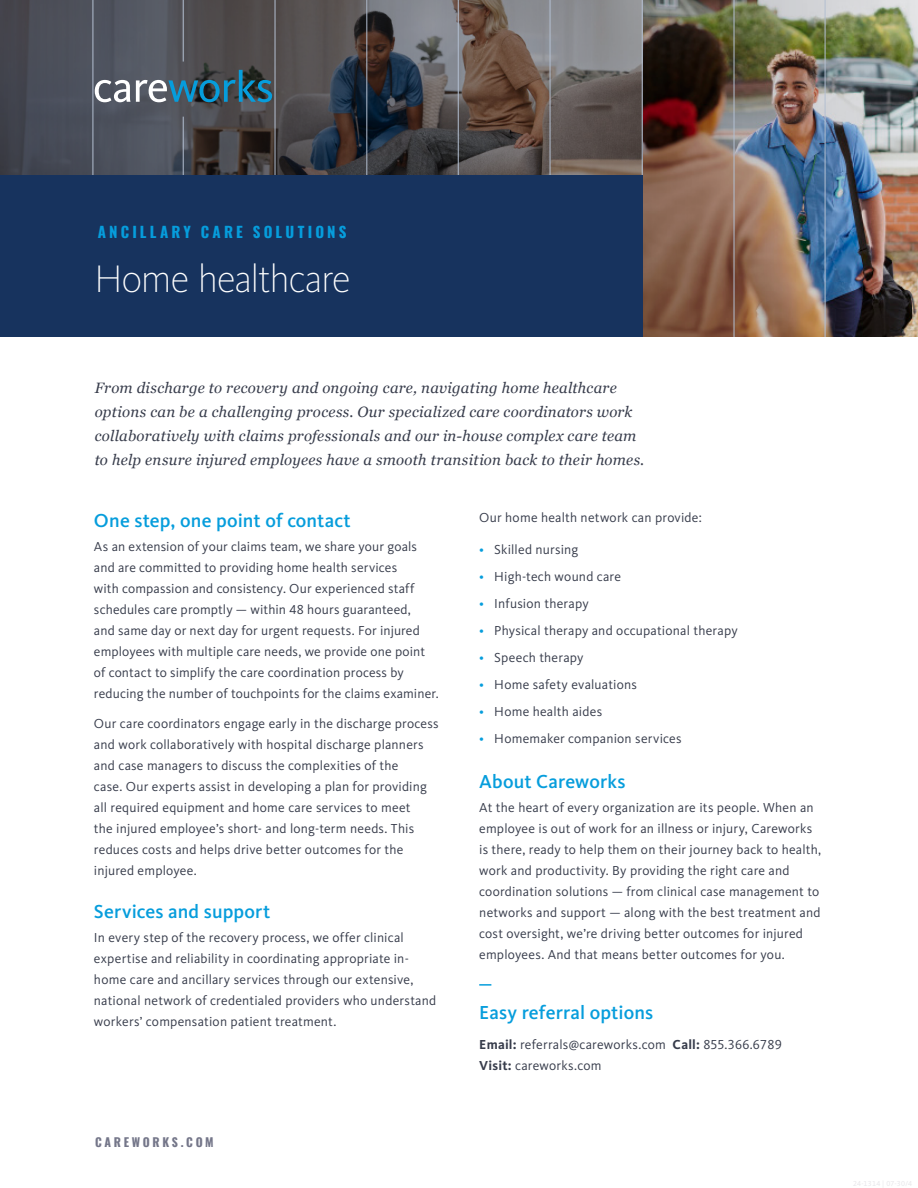
<style>
.page{position:relative;width:918px;height:1188px;background:#fff}
.page>*{position:absolute;margin:0;border:0;box-sizing:border-box;transform-origin:0 0}
.t1{font:200 39.75px "Kievit OT";letter-spacing:-.03em;color:#fff}
.Body{font:500 19.5px "Kievit OT";letter-spacing:.01em;color:#069ddc}
.Body-2{font:italic 15px/24px "Georgia";letter-spacing:.015em;color:#373c4b}
.Pre-title{font:700 15px "Oswald";letter-spacing:.215em;color:#069ddc}
.Body-3{font:13.5px/21px "Kievit OT";letter-spacing:.015em;color:#373c4b}
.t2{font:700 12px "Oswald";letter-spacing:.22em;color:#747689}
.s1{color:#069ddc}
.s2{font-weight:700}
</style>
<div class="page">
<img style="left:0;top:0;width:918px;height:337px">
<hr style="left:93px;top:0;width:1px;height:337px;background:#b3bfd1">
<hr style="left:183px;top:117px;width:1px;height:220px;background:#b3bfd1">
<hr style="left:183px;top:0;width:1px;height:62px;background:#b3bfd1">
<hr style="left:275px;top:0;width:1px;height:337px;background:#b3bfd1">
<hr style="left:367px;top:0;width:1px;height:337px;background:#b3bfd1">
<hr style="left:458px;top:0;width:1px;height:337px;background:#b3bfd1">
<hr style="left:550px;top:0;width:1px;height:337px;background:#b3bfd1">
<hr style="left:642px;top:0;width:1px;height:337px;background:#b3bfd1">
<hr style="left:734px;top:0;width:1px;height:337px;background:#b3bfd1">
<hr style="left:825px;top:0;width:1px;height:337px;background:#b3bfd1">
<div style="left:1px;top:175px;width:642px;height:162px;background:#17335e"></div>
<svg style="left:479px;top:984px;width:12px;height:2px"></svg>
<svg style="left:95px;top:80px;width:35px;height:22px"></svg>
<svg style="left:136px;top:70px;width:136px;height:32px;background:#446574"></svg>
<p class="Pre-title" style="left:98px;top:224px;width:250px">ANCILLARY CARE SOLUTIONS</p>
<h1 class="t1" style="left:95px;top:255px;width:258px">Home healthcare</h1>
<p class="Body-2" style="left:95px;top:375px;width:551px">From discharge to recovery and ongoing care, navigating home healthcare options can be a challenging process. Our specialized care coordinators work collaboratively with claims professionals and our in-house complex care team to help ensure injured employees have a smooth transition back to their homes.</p>
<h2 class="Body" style="left:94px;top:508px;width:258px">One step, one point of contact</h2>
<p class="Body-3" style="left:94px;top:536px;width:346px">As an extension of your claims team, we share your goals and are committed to providing home health services<br>with compassion and consistency. Our experienced staff schedules care promptly — within 48 hours guaranteed,<br>and same day or next day for urgent requests. For injured employees with multiple care needs, we provide one point of contact to simplify the care coordination process by reducing the number of touchpoints for the claims examiner.</p>
<p class="Body-3" style="left:94px;top:713px;width:346px">Our care coordinators engage early in the discharge process and work collaboratively with hospital discharge planners and case managers to discuss the complexities of the<br>case. Our experts assist in developing a plan for providing all required equipment and home care services to meet<br>the injured employee’s short- and long-term needs. This reduces costs and helps drive better outcomes for the injured employee.</p>
<h2 class="Body" style="left:94px;top:900px;width:178px">Services and support</h2>
<p class="Body-3" style="left:94px;top:927px;width:344px">In every step of the recovery process, we offer clinical expertise and reliability in coordinating appropriate in&shy;home care and ancillary services through our extensive, national network of credentialed providers who understand workers’ compensation patient treatment.</p>
<p class="t2" style="left:95px;top:1135px;width:120px">CAREWORKS.COM</p>
<p class="Body-3" style="left:479px;top:507px;width:224px">Our home health network can provide:</p>
<p class="Body-3" style="left:479px;top:538px;width:101px"><span class="s1">•</span> Skilled nursing</p>
<p class="Body-3" style="left:479px;top:565px;width:143px"><span class="s1">•</span> High-tech wound care</p>
<p class="Body-3" style="left:479px;top:592px;width:111px"><span class="s1">•</span> Infusion therapy</p>
<p class="Body-3" style="left:479px;top:619px;width:260px"><span class="s1">•</span> Physical therapy and occupational therapy</p>
<p class="Body-3" style="left:479px;top:646px;width:106px"><span class="s1">•</span> Speech therapy</p>
<p class="Body-3" style="left:479px;top:673px;width:159px"><span class="s1">•</span> Home safety evaluations</p>
<p class="Body-3" style="left:479px;top:700px;width:124px"><span class="s1">•</span> Home health aides</p>
<p class="Body-3" style="left:479px;top:727px;width:204px"><span class="s1">•</span> Homemaker companion services</p>
<h2 class="Body" style="left:479px;top:769px;width:148px">About Careworks</h2>
<p class="Body-3" style="left:479px;top:796px;width:343px">At the heart of every organization are its people. When an employee is out of work for an illness or injury, Careworks is there, ready to help them on their journey back to health, work and productivity. By providing the right care and coordination solutions — from clinical case management to networks and support — along with the best treatment and cost oversight, we’re driving better outcomes for injured employees. And that means better outcomes for you.</p>
<p class="Body" style="left:479px;top:1000px;width:175px">Easy referral options</p>
<p class="Body-3" style="left:479px;top:1033px;width:304px"><span class="s2">Email:</span> referrals@careworks.com <span class="s2">Call:</span> 855.366.6789<br><span class="s2">Visit:</span> careworks.com</p>
</div>
